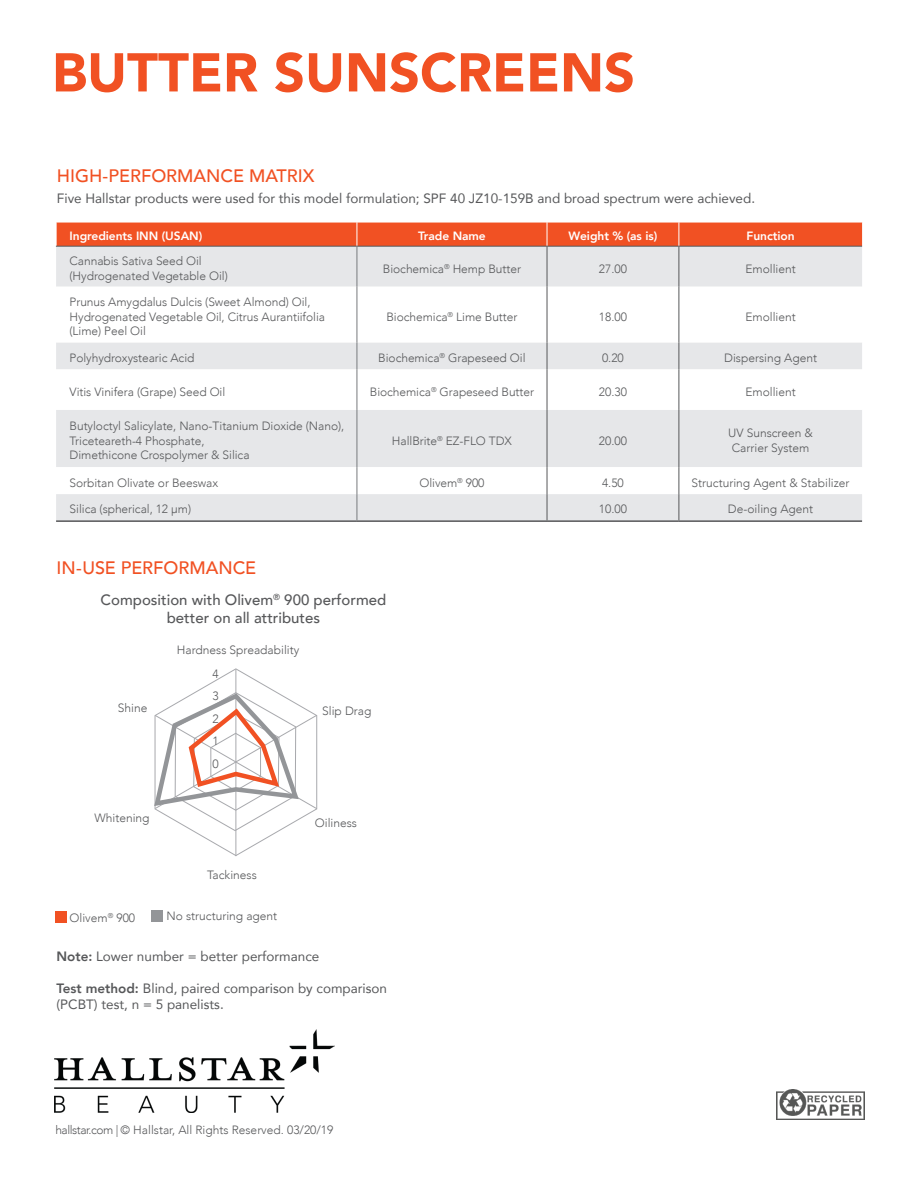
<style>
.page{position:relative;width:918px;height:1188px;background:#fff}
.page>*{position:absolute;margin:0;border:0;box-sizing:border-box;transform-origin:0 0}
.t1{font:900 54px "Avenir";color:#f15123}
.NEW_body_copy{font:500 18px "Avenir";color:#f15123}
.t2{font:500 15px/18px "Avenir";color:#57585a;text-align:center}
.t3{font:13.5px/16.2px "Avenir";color:#57585a}
._07_Chart-LeftColumn{font:300 12px/14.4px "Avenir";letter-spacing:-.005em;color:#57585a}
._07_Chart-LeftColumn-2{font:800 12px "Avenir";letter-spacing:-.005em;color:#fff}
.s1{font-weight:800}
</style>
<div class="page">
<div style="left:56px;top:247px;width:806px;height:40px;background:#e6e7e9"></div>
<svg style="left:56px;top:287px;width:806px;height:180px"></svg>
<svg style="left:56px;top:222px;width:806px;height:24px;background:#ef5529"></svg>
<hr style="left:547px;top:246px;width:1px;height:41px;background:#57585a">
<hr style="left:679px;top:246px;width:1px;height:41px;background:#57585a">
<hr style="left:547px;top:287px;width:1px;height:55px;background:#57585a">
<hr style="left:679px;top:287px;width:1px;height:55px;background:#57585a">
<svg style="left:547px;top:342px;width:1px;height:27px"></svg>
<svg style="left:679px;top:342px;width:1px;height:27px"></svg>
<hr style="left:547px;top:369px;width:1px;height:41px;background:#57585a">
<hr style="left:679px;top:369px;width:1px;height:41px;background:#57585a">
<hr style="left:547px;top:410px;width:1px;height:57px;background:#57585a">
<hr style="left:679px;top:410px;width:1px;height:57px;background:#57585a">
<hr style="left:56px;top:246px;width:301px;height:1px;background:#57585a">
<hr style="left:357px;top:246px;width:190px;height:1px;background:#57585a">
<hr style="left:547px;top:246px;width:132px;height:1px;background:#57585a">
<hr style="left:679px;top:246px;width:183px;height:1px;background:#57585a">
<hr style="left:56px;top:520px;width:301px;height:2px;background:#57585a">
<hr style="left:357px;top:520px;width:190px;height:2px;background:#57585a">
<hr style="left:547px;top:520px;width:132px;height:2px;background:#57585a">
<hr style="left:679px;top:520px;width:183px;height:2px;background:#57585a">
<hr style="left:357px;top:246px;width:1px;height:41px;background:#787a7d">
<hr style="left:357px;top:287px;width:1px;height:55px;background:#787a7d">
<svg style="left:357px;top:342px;width:1px;height:27px"></svg>
<hr style="left:357px;top:369px;width:1px;height:41px;background:#787a7d">
<hr style="left:357px;top:410px;width:1px;height:57px;background:#787a7d">
<svg style="left:56px;top:467px;width:806px;height:54px"></svg>
<div style="left:152px;top:911px;width:11px;height:11px;background:#939598"></div>
<div style="left:56px;top:911px;width:11px;height:11px;background:#f15123"></div>
<svg style="left:154px;top:668px;width:164px;height:189px"></svg>
<img style="left:55px;top:1029px;width:279px;height:83px">
<img style="left:777px;top:1089px;width:87px;height:31px">
<p class="t1" style="left:52px;top:26px;width:585px">BUTTER SUNSCREENS</p>
<p class="NEW_body_copy" style="left:57px;top:160px;width:259px">HIGH-PERFORMANCE MATRIX</p>
<p class="t3" style="left:57px;top:190px;width:700px">Five Hallstar products were used for this model formulation; SPF 40 JZ10-159B and broad spectrum were achieved.</p>
<p class="_07_Chart-LeftColumn-2" style="left:70px;top:227px;width:134px">Ingredients INN (USAN)</p>
<p class="_07_Chart-LeftColumn-2" style="left:418px;top:227px;width:69px">Trade Name</p>
<p class="_07_Chart-LeftColumn-2" style="left:569px;top:227px;width:90px">Weight % (as is)</p>
<p class="_07_Chart-LeftColumn-2" style="left:747px;top:227px;width:50px">Function</p>
<p class="_07_Chart-LeftColumn" style="left:70px;top:254px;width:160px">Cannabis Sativa Seed Oil (Hydrogenated Vegetable Oil)</p>
<p class="_07_Chart-LeftColumn" style="left:383px;top:261px;width:140px">Biochemica<sup>®</sup> Hemp Butter</p>
<p class="_07_Chart-LeftColumn" style="left:599px;top:261px;width:30px">27.00</p>
<p class="_07_Chart-LeftColumn" style="left:745px;top:261px;width:52px">Emollient</p>
<p class="_07_Chart-LeftColumn" style="left:70px;top:295px;width:257px">Prunus Amygdalus Dulcis (Sweet Almond) Oil,<br>Hydrogenated Vegetable Oil, Citrus Aurantiifolia (Lime) Peel Oil</p>
<p class="_07_Chart-LeftColumn" style="left:386px;top:309px;width:133px">Biochemica<sup>®</sup> Lime Butter</p>
<p class="_07_Chart-LeftColumn" style="left:599px;top:309px;width:30px">18.00</p>
<p class="_07_Chart-LeftColumn" style="left:745px;top:309px;width:52px">Emollient</p>
<p class="_07_Chart-LeftColumn" style="left:70px;top:351px;width:126px">Polyhydroxystearic Acid</p>
<p class="_07_Chart-LeftColumn" style="left:378px;top:351px;width:149px">Biochemica<sup>®</sup> Grapeseed Oil</p>
<p class="_07_Chart-LeftColumn" style="left:602px;top:351px;width:23px">0.20</p>
<p class="_07_Chart-LeftColumn" style="left:724px;top:351px;width:94px">Dispersing Agent</p>
<p class="_07_Chart-LeftColumn" style="left:70px;top:384px;width:157px">Vitis Vinifera (Grape) Seed Oil</p>
<p class="_07_Chart-LeftColumn" style="left:370px;top:384px;width:166px">Biochemica<sup>®</sup> Grapeseed Butter</p>
<p class="_07_Chart-LeftColumn" style="left:599px;top:384px;width:30px">20.30</p>
<p class="_07_Chart-LeftColumn" style="left:745px;top:384px;width:52px">Emollient</p>
<p class="_07_Chart-LeftColumn" style="left:70px;top:419px;width:276px">Butyloctyl Salicylate, Nano-Titanium Dioxide (Nano),<br>Triceteareth-4 Phosphate,<br>Dimethicone Crospolymer &amp; Silica</p>
<p class="_07_Chart-LeftColumn" style="left:392px;top:433px;width:122px">HallBrite<sup>®</sup> EZ-FLO TDX</p>
<p class="_07_Chart-LeftColumn" style="left:599px;top:433px;width:30px">20.00</p>
<p class="_07_Chart-LeftColumn" style="left:728px;top:426px;width:86px">UV Sunscreen &amp;<br>Carrier System</p>
<p class="_07_Chart-LeftColumn" style="left:70px;top:475px;width:150px">Sorbitan Olivate or Beeswax</p>
<p class="_07_Chart-LeftColumn" style="left:419px;top:475px;width:67px">Olivem<sup>®</sup> 900</p>
<p class="_07_Chart-LeftColumn" style="left:602px;top:475px;width:23px">4.50</p>
<p class="_07_Chart-LeftColumn" style="left:692px;top:475px;width:160px">Structuring Agent &amp; Stabilizer</p>
<p class="_07_Chart-LeftColumn" style="left:70px;top:502px;width:123px">Silica (spherical, 12 µm)</p>
<p class="_07_Chart-LeftColumn" style="left:599px;top:502px;width:30px">10.00</p>
<p class="_07_Chart-LeftColumn" style="left:728px;top:502px;width:87px">De-oiling Agent</p>
<p class="NEW_body_copy" style="left:57px;top:552px;width:201px">IN-USE PERFORMANCE</p>
<p class="t2" style="left:101px;top:590px;width:287px">Composition with Olivem<sup>®</sup> 900 performed better on all attributes</p>
<p class="_07_Chart-LeftColumn" style="left:177px;top:643px;width:124px">Hardness Spreadability</p>
<p class="_07_Chart-LeftColumn" style="left:118px;top:701px;width:31px">Shine</p>
<p class="_07_Chart-LeftColumn" style="left:95px;top:811px;width:57px">Whitening</p>
<p class="_07_Chart-LeftColumn" style="left:213px;top:666px;width:8px">4</p>
<p class="_07_Chart-LeftColumn" style="left:213px;top:689px;width:8px">3</p>
<p class="_07_Chart-LeftColumn" style="left:213px;top:711px;width:8px">2</p>
<p class="_07_Chart-LeftColumn" style="left:213px;top:734px;width:8px">1</p>
<p class="_07_Chart-LeftColumn" style="left:213px;top:756px;width:8px">0</p>
<p class="_07_Chart-LeftColumn" style="left:207px;top:867px;width:51px">Tackiness</p>
<p class="_07_Chart-LeftColumn" style="left:322px;top:703px;width:51px">Slip Drag</p>
<p class="_07_Chart-LeftColumn" style="left:315px;top:816px;width:44px">Oiliness</p>
<p class="_07_Chart-LeftColumn" style="left:70px;top:910px;width:67px">Olivem<sup>®</sup> 900</p>
<p class="_07_Chart-LeftColumn" style="left:167px;top:909px;width:112px">No structuring agent</p>
<p class="t3" style="left:56px;top:947px;width:264px"><span class="s1">Note:</span> Lower number = better performance</p>
<p class="t3" style="left:56px;top:980px;width:332px"><span class="s1">Test method:</span> Blind, paired comparison by comparison (PCBT) test, n = 5 panelists.</p>
<p class="_07_Chart-LeftColumn" style="left:55px;top:1123px;width:280px">hallstar.com | © Hallstar, All Rights Reserved. 03/20/19</p>
</div>
